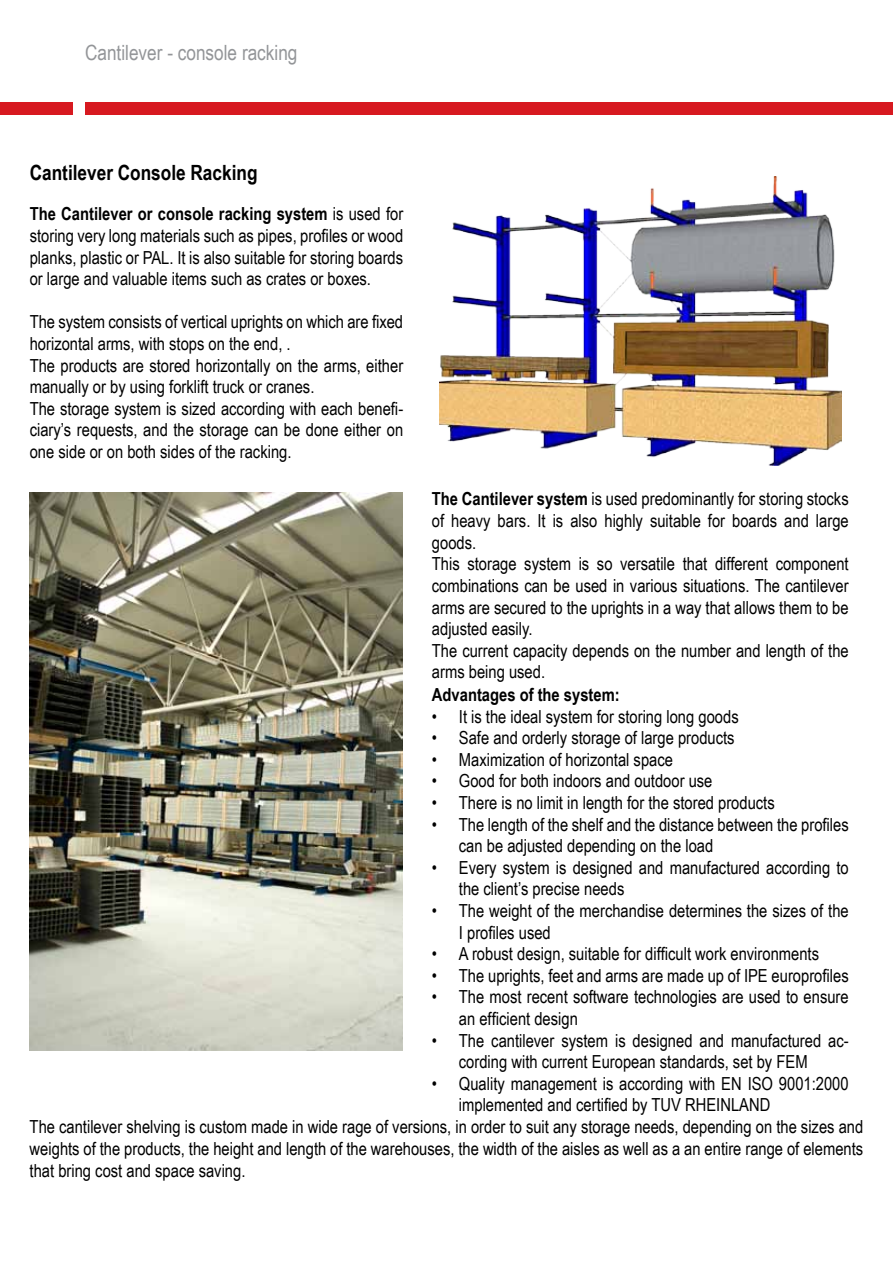
<style>
.page{position:relative;width:893px;height:1263px;background:#fff}
.page>*{position:absolute;margin:0;border:0;box-sizing:border-box;transform-origin:0 0}
.t1{font:21px "Arial Narrow";color:#939598}
.t2{font:700 21px "Arial Narrow";color:#000}
.t3{font:18px/21.6px "Arial Narrow";color:#000}
.t4{font:700 18px "Arial Narrow";color:#000}
.s1{font-weight:700}
</style>
<div class="page">
<div style="left:85px;top:102px;width:808px;height:13px;background:#d71920"></div>
<div style="left:0;top:102px;width:72px;height:13px;background:#d71920"></div>
<img style="left:440px;top:176px;width:402px;height:290px">
<img style="left:30px;top:492px;width:372px;height:559px">
<p class="t1" style="left:85px;top:37px;width:214px">Cantilever - console racking</p>
<p class="t2" style="left:30px;top:157px;width:229px">Cantilever Console Racking</p>
<p class="t3" style="left:30px;top:202px;width:375px;text-align:justify"><span class="s1">The Cantilever or console racking system</span> is used for storing very long materials such as pipes, profiles or wood planks, plastic or PAL. It is also suitable for storing boards or large and valuable items such as crates or boxes.</p>
<p class="t3" style="left:30px;top:310px;width:375px">The system consists of vertical uprights on which are fixed horizontal arms, with stops on the end, .<br>The products are stored horizontally on the arms, either manually or by using forklift truck or cranes.<br>The storage system is sized according with each benefi&shy;ciary’s requests, and the storage can be done either on one side or on both sides of the racking.</p>
<p class="t3" style="left:432px;top:488px;width:418px"><span class="s1">The Cantilever system</span> is used predominantly for storing stocks of heavy bars. It is also highly suitable for boards and large goods.<br>This storage system is so versatile that different component combinations can be used in various situations. The cantilever arms are secured to the uprights in a way that allows them to be adjusted easily.<br>The current capacity depends on the number and length of the arms being used.</p>
<p class="t4" style="left:432px;top:681px;width:189px">Advantages of the system:</p>
<p class="t3" style="left:432px;top:705px;width:308px">• It is the ideal system for storing long goods</p>
<p class="t3" style="left:432px;top:726px;width:304px">• Safe and orderly storage of large products</p>
<p class="t3" style="left:432px;top:748px;width:243px">• Maximization of horizontal space</p>
<p class="t3" style="left:432px;top:769px;width:282px">• Good for both indoors and outdoor use</p>
<p class="t3" style="left:432px;top:791px;width:344px">• There is no limit in length for the stored products</p>
<p class="t3" style="left:459px;top:813px;width:391px;text-indent:-27px">• The length of the shelf and the distance between the profiles can be adjusted depending on the load</p>
<p class="t3" style="left:459px;top:856px;width:391px;text-indent:-27px">• Every system is designed and manufactured according to the client’s precise needs</p>
<p class="t3" style="left:459px;top:899px;width:391px;text-indent:-27px">• The weight of the merchandise determines the sizes of the<br>I profiles used</p>
<p class="t3" style="left:432px;top:942px;width:389px">• A robust design, suitable for difficult work environments</p>
<p class="t3" style="left:432px;top:964px;width:418px">• The uprights, feet and arms are made up of IPE europrofiles</p>
<p class="t3" style="left:459px;top:985px;width:391px;text-indent:-27px">• The most recent software technologies are used to ensure an efficient design</p>
<p class="t3" style="left:459px;top:1029px;width:391px;text-indent:-27px">• The cantilever system is designed and manufactured ac&shy;cording with current European standards, set by FEM</p>
<p class="t3" style="left:432px;top:1072px;width:418px">• Quality management is according with EN ISO 9001:2000</p>
<p class="t3" style="left:459px;top:1093px;width:313px">implemented and certified by TUV RHEINLAND</p>
<p class="t3" style="left:30px;top:1116px;width:835px">The cantilever shelving is custom made in wide rage of versions, in order to suit any storage needs, depending on the sizes and</p>
<p class="t3" style="left:30px;top:1137px;width:835px">weights of the products, the height and length of the warehouses, the width of the aisles as well as a an entire range of elements</p>
<p class="t3" style="left:30px;top:1159px;width:217px">that bring cost and space saving.</p>
</div>
